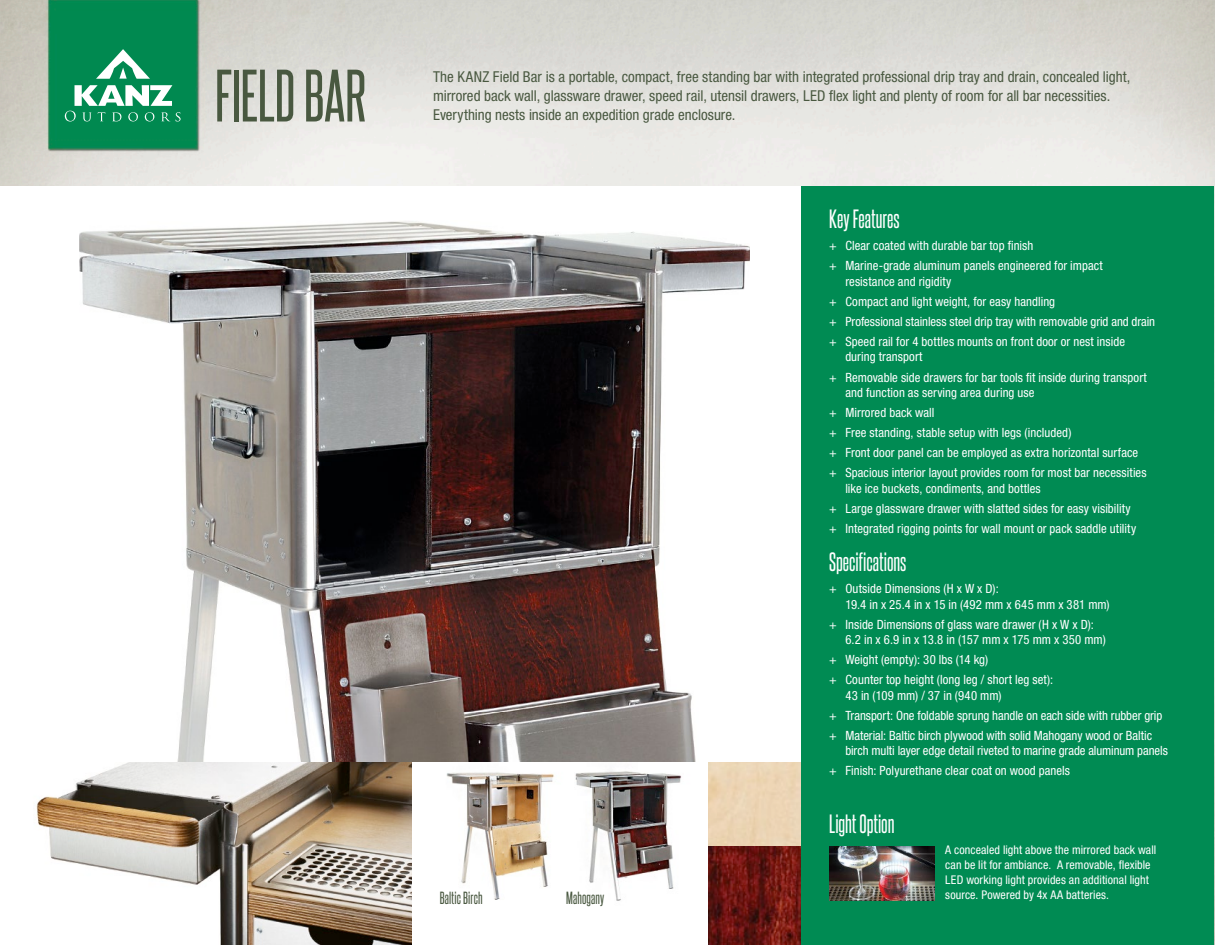
<style>
.page{position:relative;width:1215px;height:945px;background:#fff}
.page>*{position:absolute;margin:0;border:0;box-sizing:border-box;transform-origin:0 0}
.t1{font:63px "Steelfish Rg";color:#495840}
.t2{font:22.5px "Steelfish Rg";color:#fff}
.t3{font:condensed 15px/19.2px "Helvetica Neue LT Std";color:#495840}
.t4{font:15px "Steelfish Rg";letter-spacing:.005em;color:#495840}
.t5{font:condensed 12.75px/20.1px "Helvetica Neue LT Std";letter-spacing:.005em;color:#fff}
.t6{font:condensed 12px/15px "Helvetica Neue LT Std";letter-spacing:.01em;color:#fff}
</style>
<div class="page">
<img style="left:0;top:0;width:1215px;height:210px">
<svg style="left:96px;top:49px;width:54px;height:30px"></svg>
<svg style="left:65px;top:85px;width:116px;height:36px"></svg>
<div style="left:800px;top:186px;width:414px;height:759px;background:#008b53"></div>
<img style="left:829px;top:847px;width:105px;height:53px">
<img style="left:36px;top:761px;width:377px;height:184px">
<img style="left:413px;top:761px;width:296px;height:184px">
<div style="left:709px;top:761px;width:91px;height:85px;background:#ecd5b5"></div>
<svg style="left:709px;top:846px;width:91px;height:99px;background:#691612"></svg>
<div style="left:0;top:186px;width:800px;height:575px;background:#fff"></div>
<img style="left:79px;top:221px;width:671px;height:540px">
<h1 class="t1" style="left:215px;top:57px;width:153px">FIELD BAR</h1>
<p class="t3" style="left:433px;top:67px;width:699px">The KANZ Field Bar is a portable, compact, free standing bar with integrated professional drip tray and drain, concealed light, mirrored back wall, glassware drawer, speed rail, utensil drawers, LED flex light and plenty of room for all bar necessities.<br>Everything nests inside an expedition grade enclosure.</p>
<p class="t4" style="left:440px;top:888px;width:44px">Baltic Birch</p>
<p class="t4" style="left:566px;top:888px;width:40px">Mahogany</p>
<h2 class="t2" style="left:829px;top:205px;width:72px">Key Features</h2>
<p class="t5" style="left:829px;top:236px;width:275px">+ Clear coated with durable bar top finish<br>+ Marine-grade aluminum panels engineered for impact</p>
<p class="t5" style="left:829px;top:271px;width:328px;text-indent:16px">resistance and rigidity<br>+ Compact and light weight, for easy handling<br>+ Professional stainless steel drip tray with removable grid and drain + Speed rail for 4 bottles mounts on front door or nest inside</p>
<p class="t5" style="left:829px;top:347px;width:319px;text-indent:16px">during transport<br>+ Removable side drawers for bar tools fit inside during transport</p>
<p class="t5" style="left:829px;top:382px;width:319px;text-indent:16px">and function as serving area during use<br>+ Mirrored back wall<br>+ Free standing, stable setup with legs (included)<br>+ Front door panel can be employed as extra horizontal surface + Spacious interior layout provides room for most bar necessities</p>
<p class="t5" style="left:829px;top:478px;width:309px;text-indent:16px">like ice buckets, condiments, and bottles<br>+ Large glassware drawer with slatted sides for easy visibility + Integrated rigging points for wall mount or pack saddle utility</p>
<h2 class="t2" style="left:829px;top:549px;width:79px">Specifications</h2>
<p class="t5" style="left:845px;top:581px;width:266px;line-height:15.3px;text-indent:-16px">+ Outside Dimensions (H x W x D):<br>19.4 in x 25.4 in x 15 in (492 mm x 645 mm x 381 mm)</p>
<p class="t5" style="left:845px;top:616px;width:262px;line-height:15.3px;text-indent:-16px">+ Inside Dimensions of glass ware drawer (H x W x D):<br>6.2 in x 6.9 in x 13.8 in (157 mm x 175 mm x 350 mm)</p>
<p class="t5" style="left:829px;top:650px;width:226px">+ Weight (empty): 30 lbs (14 kg)<br>+ Counter top height (long leg / short leg set):</p>
<p class="t5" style="left:829px;top:685px;width:335px;text-indent:16px">43 in (109 mm) / 37 in (940 mm)<br>+ Transport: One foldable sprung handle on each side with rubber grip + Material: Baltic birch plywood with solid Mahogany wood or Baltic</p>
<p class="t5" style="left:829px;top:741px;width:340px;text-indent:16px">birch multi layer edge detail riveted to marine grade aluminum panels + Finish: Polyurethane clear coat on wood panels</p>
<h2 class="t2" style="left:829px;top:810px;width:67px">Light Option</h2>
<p class="t6" style="left:945px;top:843px;width:213px">A concealed light above the mirrored back wall can be lit for ambiance. A removable, flexible LED working light provides an additional light source. Powered by 4x AA batteries.</p>
</div>
